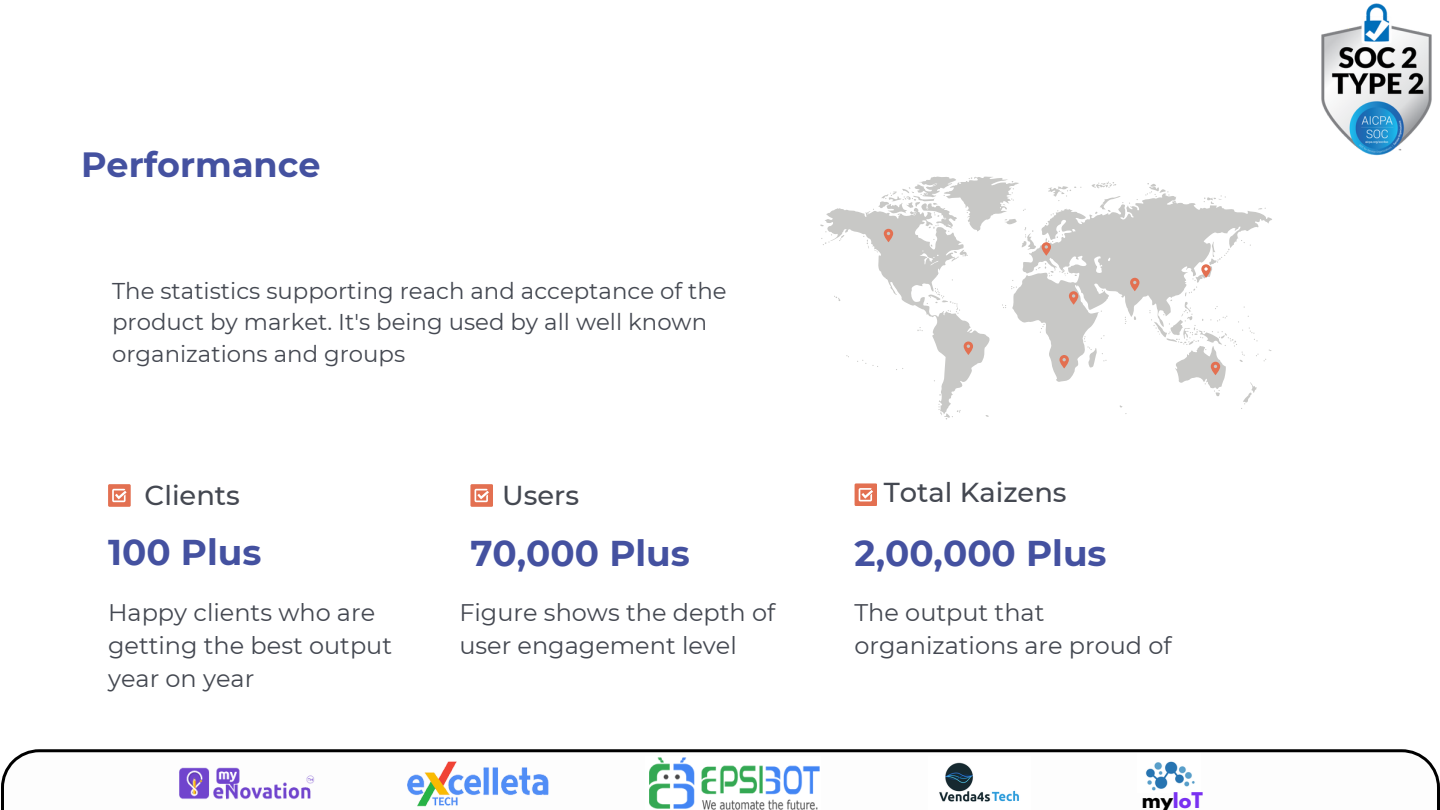
<style>
.page{position:relative;width:1440px;height:810px;background:#fff}
.page>*{position:absolute;margin:0;border:0;box-sizing:border-box;transform-origin:0 0}
.t1{font:700 35.8px "Montserrat";color:#4451a0}
.t2{font:700 35px "Montserrat";color:#4451a0}
.t3{font:500 27.3px "Montserrat";color:#444851}
.t4{font:24px/33px "Montserrat";color:#444851}
.t5{font:22.8px/31.5px "Montserrat";color:#444851}
.t6{font:700 19.2px "League Spartan";color:#7931f1}
.s1{color:#000}
</style>
<div class="page">
<svg style="left:820px;top:176px;width:452px;height:243px"></svg>
<svg style="left:884px;top:229px;width:9px;height:13px"></svg>
<svg style="left:964px;top:342px;width:9px;height:13px"></svg>
<svg style="left:1059px;top:355px;width:10px;height:13px"></svg>
<svg style="left:1069px;top:291px;width:9px;height:14px"></svg>
<svg style="left:1211px;top:362px;width:9px;height:13px"></svg>
<svg style="left:1130px;top:278px;width:10px;height:13px"></svg>
<svg style="left:1042px;top:242px;width:9px;height:14px"></svg>
<svg style="left:1201px;top:264px;width:10px;height:14px"></svg>
<div style="left:108px;top:484px;width:23px;height:23px;background:#e37051"></div>
<svg style="left:112px;top:489px;width:14px;height:13px"></svg>
<div style="left:470px;top:484px;width:23px;height:23px;background:#e37051"></div>
<svg style="left:475px;top:489px;width:14px;height:13px"></svg>
<div style="left:855px;top:483px;width:22px;height:23px;background:#e37051"></div>
<svg style="left:859px;top:488px;width:14px;height:13px"></svg>
<img style="left:1321px;top:3px;width:111px;height:153px">
<svg style="left:1px;top:749px;width:1439px;height:61px"></svg>
<img style="left:166px;top:757px;width:162px;height:53px">
<img style="left:408px;top:761px;width:141px;height:45px">
<img style="left:645px;top:756px;width:176px;height:54px">
<img style="left:928px;top:757px;width:102px;height:53px">
<img style="left:1138px;top:753px;width:63px;height:40px">
<p class="t2" style="left:81px;top:143px;width:241px">Performance</p>
<p class="t5" style="left:112px;top:275px;width:616px">The statistics supporting reach and acceptance of the product by market. It's being used by all well known organizations and groups</p>
<p class="t3" style="left:145px;top:479px;width:97px">Clients</p>
<p class="t3" style="left:502px;top:479px;width:78px">Users</p>
<p class="t3" style="left:884px;top:475px;width:184px">Total Kaizens</p>
<p class="t1" style="left:108px;top:530px;width:155px">100 Plus</p>
<p class="t1" style="left:470px;top:531px;width:221px">70,000 Plus</p>
<p class="t1" style="left:855px;top:531px;width:254px">2,00,000 Plus</p>
<p class="t4" style="left:108px;top:596px;width:286px">Happy clients who are getting the best output year on year</p>
<p class="t4" style="left:459px;top:596px;width:317px">Figure shows the depth of user engagement level</p>
<p class="t4" style="left:855px;top:596px;width:319px">The output that organizations are proud of</p>
<p class="t6" style="left:1142px;top:790px;width:63px"><span class="s1">my</span>IoT</p>
</div>
